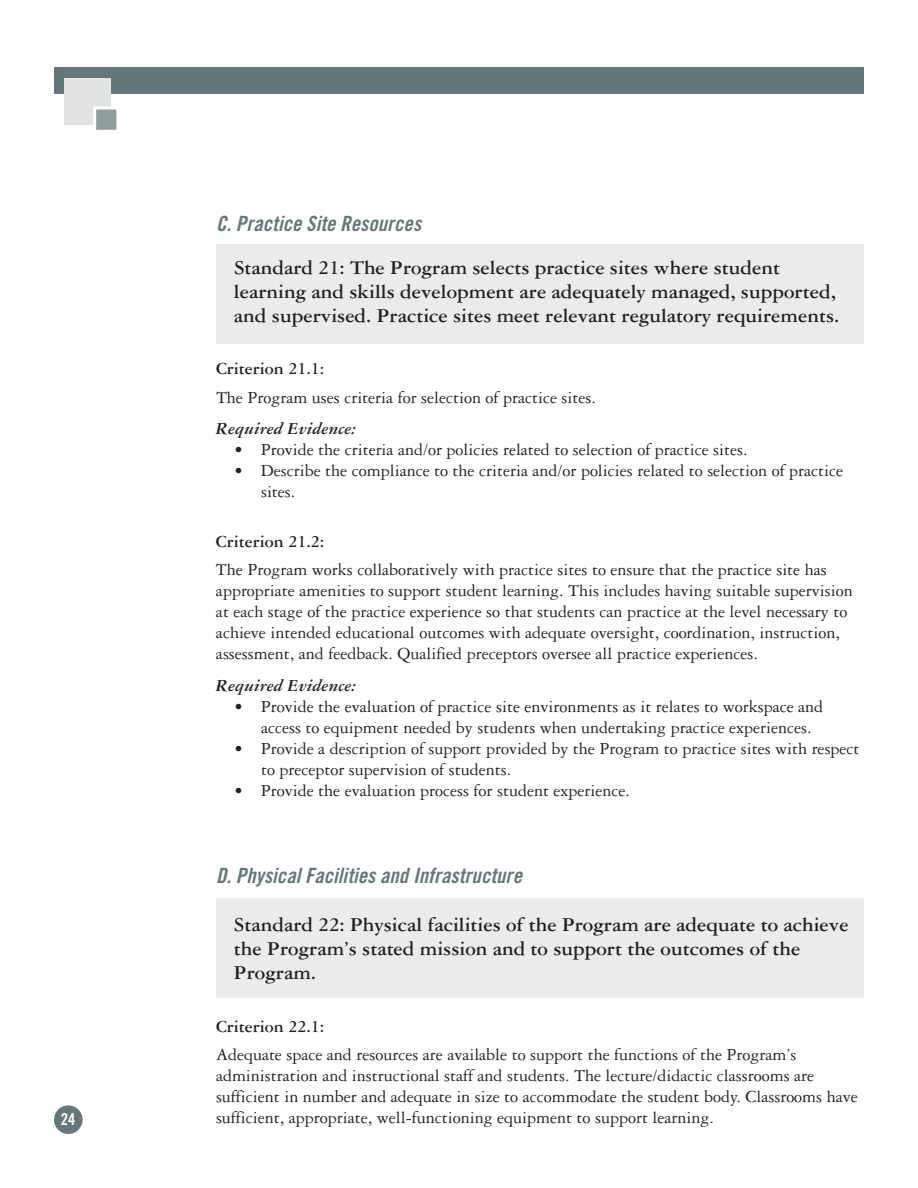
<style>
.page{position:relative;width:918px;height:1188px;background:#fff}
.page>*{position:absolute;margin:0;border:0;box-sizing:border-box;transform-origin:0 0}
.t1{font:700 21px/24px "Garamond Three";color:#231f20}
.t2{font:21px "Trade Gothic Bold Cond Twenty Obl";letter-spacing:.005em;color:#63787a}
.t3{font:18px/21px "Garamond Three";color:#231f20}
.t4{font:700 18px "Garamond Three";color:#231f20}
.t5{font:italic 700 18px "Garamond Three";color:#231f20}
.t6{font:16.5px "Trade Gothic Bold Cond Twenty";color:#fff}
</style>
<div class="page">
<div style="left:216px;top:899px;width:648px;height:99px;background:#ebebeb"></div>
<div style="left:216px;top:244px;width:648px;height:100px;background:#ebebeb"></div>
<div style="left:54px;top:68px;width:810px;height:26px;background:#63787a"></div>
<div style="left:54px;top:1105px;width:29px;height:29px;background:#63787a;border-radius:50%"></div>
<div style="left:64px;top:78px;width:47px;height:47px;background:#e1e3e3"></div>
<div style="left:96px;top:110px;width:20px;height:20px;background:#919c9e"></div>
<div style="left:93px;top:107px;width:26px;height:26px;border:3px solid #fff"></div>
<p class="t2" style="left:216px;top:216px;width:207px">C. Practice Site Resources</p>
<p class="t1" style="left:234px;top:257px;width:607px">Standard 21: The Program selects practice sites where student learning and skills development are adequately managed, supported, and supervised. Practice sites meet relevant regulatory requirements.</p>
<p class="t4" style="left:216px;top:362px;width:110px">Criterion 21.1:</p>
<p class="t3" style="left:216px;top:388px;width:381px">The Program uses criteria for selection of practice sites.</p>
<p class="t5" style="left:216px;top:422px;width:141px">Required Evidence:</p>
<p class="t3" style="left:234px;top:441px;width:515px">• Provide the criteria and/or policies related to selection of practice sites.</p>
<p class="t3" style="left:261px;top:462px;width:584px;text-indent:-27px">• Describe the compliance to the criteria and/or policies related to selection of practice sites.</p>
<p class="t4" style="left:216px;top:535px;width:110px">Criterion 21.2:</p>
<p class="t3" style="left:216px;top:561px;width:638px">The Program works collaboratively with practice sites to ensure that the practice site has appropriate amenities to support student learning. This includes having suitable supervision at each stage of the practice experience so that students can practice at the level necessary to achieve intended educational outcomes with adequate oversight, coordination, instruction, assessment, and feedback. Qualified preceptors oversee all practice experiences.</p>
<p class="t5" style="left:216px;top:679px;width:141px">Required Evidence:</p>
<p class="t3" style="left:261px;top:698px;width:564px;text-indent:-27px">• Provide the evaluation of practice site environments as it relates to workspace and access to equipment needed by students when undertaking practice experiences.</p>
<p class="t3" style="left:261px;top:740px;width:600px;text-indent:-27px">• Provide a description of support provided by the Program to practice sites with respect to preceptor supervision of students.</p>
<p class="t3" style="left:234px;top:782px;width:397px">• Provide the evaluation process for student experience.</p>
<p class="t2" style="left:216px;top:868px;width:308px">D. Physical Facilities and Infrastructure</p>
<p class="t1" style="left:234px;top:915px;width:616px">Standard 22: Physical facilities of the Program are adequate to achieve the Program’s stated mission and to support the outcomes of the<br>Program.</p>
<p class="t4" style="left:216px;top:1020px;width:110px">Criterion 22.1:</p>
<p class="t3" style="left:216px;top:1046px;width:643px">Adequate space and resources are available to support the functions of the Program’s administration and instructional staff and students. The lecture/didactic classrooms are sufficient in number and adequate in size to accommodate the student body. Classrooms have</p>
<p class="t6" style="left:61px;top:1113px;width:16px">24</p>
<p class="t3" style="left:216px;top:1109px;width:499px">sufficient, appropriate, well-functioning equipment to support learning.</p>
</div>
